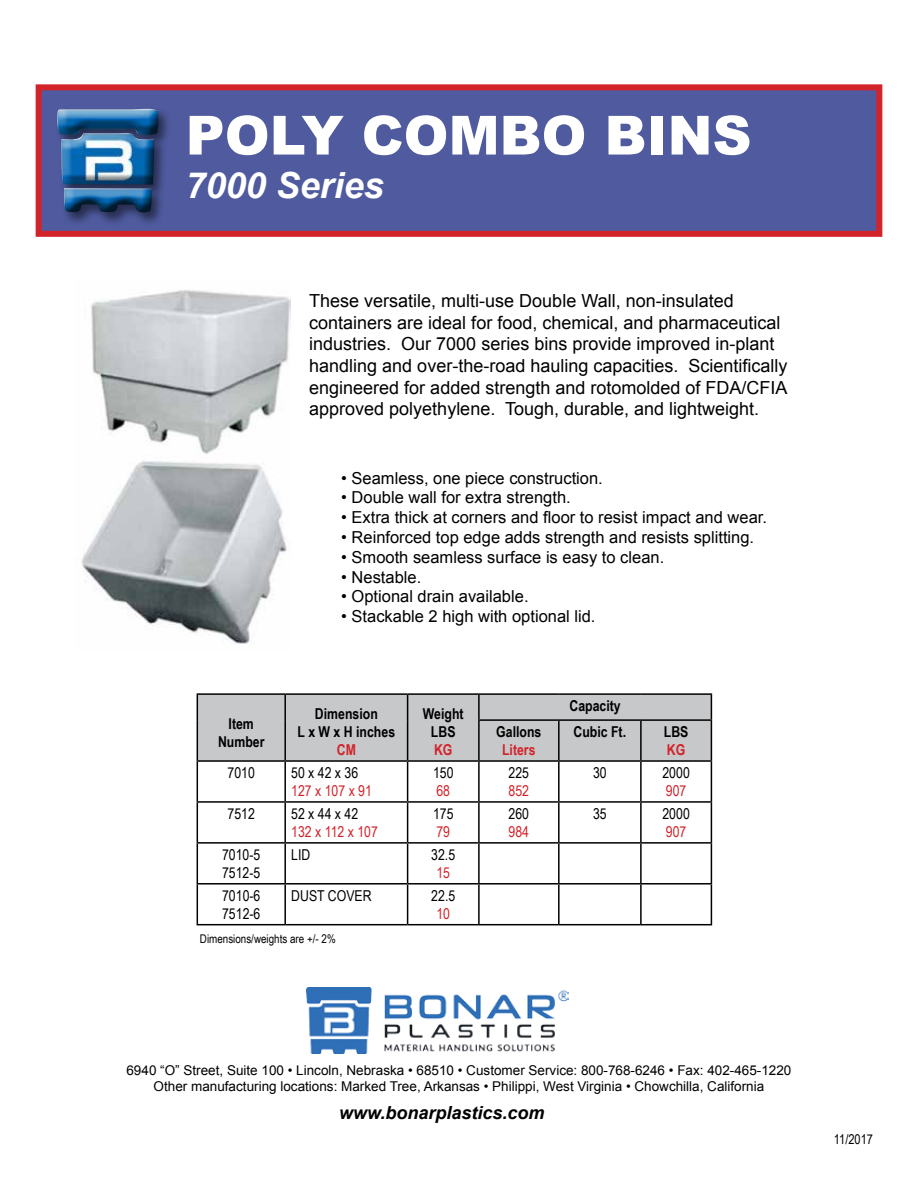
<style>
.page{position:relative;width:918px;height:1188px;background:#fff}
.page>*{position:absolute;margin:0;border:0;box-sizing:border-box;transform-origin:0 0}
.t1{font:900 54px "Arial";color:#fff}
.t2{font:italic 700 36px "Arial";color:#fff}
.t3{font:18px/21.6px "Arial";color:#000}
.t4{font:italic 700 18px "Arial";color:#000}
.t5{font:16.5px "Arial";color:#000}
.t6{font:15px/18px "Arial Narrow";color:#000}
.t7{font:700 15px/18px "Arial Narrow";color:#000;text-align:center}
.t8{font:15px "Arial Narrow";color:#d2232a}
.t9{font:700 15px "Arial Narrow";color:#d2232a}
.t10{font:13.5px/16.2px "Arial";color:#000;text-align:center}
.t11{font:13.5px "Arial Narrow";color:#000}
.t12{font:12px "Arial Narrow";color:#000}
</style>
<div class="page">
<div style="left:36px;top:84px;width:846px;height:153px;background:#4f5b9e;border:6px solid #d2232a"></div>
<hr style="left:197px;top:693px;width:88px;height:2px;background:#000">
<hr style="left:285px;top:693px;width:123px;height:2px;background:#000">
<hr style="left:408px;top:693px;width:71px;height:2px;background:#000">
<hr style="left:479px;top:693px;width:80px;height:2px;background:#000">
<hr style="left:559px;top:693px;width:82px;height:2px;background:#000">
<hr style="left:641px;top:693px;width:71px;height:2px;background:#000">
<div style="left:197px;top:694px;width:515px;height:66px;background:#c7c8ca"></div>
<hr style="left:197px;top:720px;width:1px;height:40px;background:#000">
<hr style="left:284px;top:720px;width:2px;height:40px;background:#000">
<hr style="left:407px;top:720px;width:1px;height:40px;background:#000">
<hr style="left:478px;top:719px;width:81px;height:2px;background:#000">
<hr style="left:478px;top:721px;width:2px;height:39px;background:#000">
<hr style="left:559px;top:719px;width:82px;height:2px;background:#000">
<hr style="left:558px;top:721px;width:2px;height:39px;background:#000">
<hr style="left:641px;top:719px;width:71px;height:2px;background:#000">
<hr style="left:640px;top:721px;width:2px;height:39px;background:#000">
<hr style="left:711px;top:721px;width:1px;height:39px;background:#000">
<hr style="left:197px;top:760px;width:88px;height:2px;background:#000">
<hr style="left:197px;top:762px;width:1px;height:39px;background:#000">
<hr style="left:285px;top:760px;width:123px;height:2px;background:#000">
<hr style="left:284px;top:762px;width:2px;height:39px;background:#000">
<hr style="left:408px;top:760px;width:71px;height:2px;background:#000">
<hr style="left:407px;top:762px;width:1px;height:39px;background:#000">
<hr style="left:479px;top:760px;width:80px;height:2px;background:#000">
<hr style="left:478px;top:762px;width:2px;height:39px;background:#000">
<hr style="left:559px;top:760px;width:82px;height:2px;background:#000">
<hr style="left:558px;top:762px;width:2px;height:39px;background:#000">
<hr style="left:641px;top:760px;width:71px;height:2px;background:#000">
<hr style="left:640px;top:762px;width:2px;height:39px;background:#000">
<hr style="left:711px;top:762px;width:1px;height:39px;background:#000">
<hr style="left:197px;top:801px;width:88px;height:2px;background:#000">
<hr style="left:197px;top:803px;width:1px;height:39px;background:#000">
<hr style="left:285px;top:801px;width:123px;height:2px;background:#000">
<hr style="left:284px;top:803px;width:2px;height:39px;background:#000">
<hr style="left:408px;top:801px;width:71px;height:2px;background:#000">
<hr style="left:407px;top:803px;width:1px;height:39px;background:#000">
<hr style="left:479px;top:801px;width:80px;height:2px;background:#000">
<hr style="left:478px;top:803px;width:2px;height:39px;background:#000">
<hr style="left:559px;top:801px;width:82px;height:2px;background:#000">
<hr style="left:558px;top:803px;width:2px;height:39px;background:#000">
<hr style="left:641px;top:801px;width:71px;height:2px;background:#000">
<hr style="left:640px;top:803px;width:2px;height:39px;background:#000">
<hr style="left:711px;top:803px;width:1px;height:39px;background:#000">
<hr style="left:197px;top:842px;width:88px;height:2px;background:#000">
<hr style="left:197px;top:844px;width:1px;height:39px;background:#000">
<hr style="left:285px;top:842px;width:123px;height:2px;background:#000">
<hr style="left:284px;top:844px;width:2px;height:39px;background:#000">
<hr style="left:408px;top:842px;width:71px;height:2px;background:#000">
<hr style="left:407px;top:844px;width:1px;height:39px;background:#000">
<hr style="left:479px;top:842px;width:80px;height:2px;background:#000">
<hr style="left:478px;top:844px;width:2px;height:39px;background:#000">
<hr style="left:559px;top:842px;width:82px;height:2px;background:#000">
<hr style="left:558px;top:844px;width:2px;height:39px;background:#000">
<hr style="left:641px;top:842px;width:71px;height:2px;background:#000">
<hr style="left:640px;top:844px;width:2px;height:39px;background:#000">
<hr style="left:711px;top:844px;width:1px;height:39px;background:#000">
<hr style="left:197px;top:883px;width:88px;height:2px;background:#000">
<hr style="left:197px;top:885px;width:1px;height:39px;background:#000">
<hr style="left:285px;top:883px;width:123px;height:2px;background:#000">
<hr style="left:284px;top:885px;width:2px;height:39px;background:#000">
<hr style="left:408px;top:883px;width:71px;height:2px;background:#000">
<hr style="left:407px;top:885px;width:1px;height:39px;background:#000">
<hr style="left:479px;top:883px;width:80px;height:2px;background:#000">
<hr style="left:478px;top:885px;width:2px;height:39px;background:#000">
<hr style="left:559px;top:883px;width:82px;height:2px;background:#000">
<hr style="left:558px;top:885px;width:2px;height:39px;background:#000">
<hr style="left:641px;top:883px;width:71px;height:2px;background:#000">
<hr style="left:640px;top:885px;width:2px;height:39px;background:#000">
<hr style="left:711px;top:885px;width:1px;height:39px;background:#000">
<hr style="left:197px;top:924px;width:88px;height:1px;background:#000">
<hr style="left:285px;top:924px;width:123px;height:1px;background:#000">
<hr style="left:408px;top:924px;width:71px;height:1px;background:#000">
<hr style="left:479px;top:924px;width:80px;height:1px;background:#000">
<hr style="left:559px;top:924px;width:82px;height:1px;background:#000">
<hr style="left:641px;top:924px;width:71px;height:1px;background:#000">
<div style="left:54px;top:107px;width:117px;height:120px;background:#000;opacity:.5"></div>
<div style="left:56px;top:108px;width:113px;height:106px;background:#000;opacity:.75"></div>
<img style="left:81px;top:290px;width:209px;height:354px">
<img style="left:307px;top:987px;width:262px;height:66px">
<h1 class="t1" style="left:186px;top:96px;width:567px">POLY COMBO BINS</h1>
<h2 class="t2" style="left:186px;top:162px;width:200px">7000 Series</h2>
<p class="t3" style="left:309px;top:290px;width:480px">These versatile, multi-use Double Wall, non-insulated containers are ideal for food, chemical, and pharmaceutical industries. Our 7000 series bins provide improved in-plant handling and over-the-road hauling capacities. Scientifically engineered for added strength and rotomolded of FDA/CFIA approved polyethylene. Tough, durable, and lightweight.</p>
<p class="t5" style="left:341px;top:467px;width:263px">• Seamless, one piece construction.</p>
<p class="t5" style="left:341px;top:487px;width:231px">• Double wall for extra strength.</p>
<p class="t5" style="left:341px;top:507px;width:427px">• Extra thick at corners and floor to resist impact and wear.</p>
<p class="t5" style="left:341px;top:526px;width:414px">• Reinforced top edge adds strength and resists splitting.</p>
<p class="t5" style="left:341px;top:546px;width:325px">• Smooth seamless surface is easy to clean.</p>
<p class="t5" style="left:341px;top:566px;width:82px">• Nestable.</p>
<p class="t5" style="left:341px;top:586px;width:189px">• Optional drain available.</p>
<p class="t5" style="left:341px;top:606px;width:256px">• Stackable 2 high with optional lid.</p>
<p class="t7" style="left:218px;top:714px;width:48px">Item<br>Number</p>
<p class="t7" style="left:298px;top:704px;width:99px">Dimension<br>L x W x H inches</p>
<p class="t9" style="left:337px;top:738px;width:21px">CM</p>
<p class="t7" style="left:423px;top:704px;width:42px">Weight<br>LBS</p>
<p class="t9" style="left:434px;top:738px;width:20px">KG</p>
<p class="t6" style="left:228px;top:763px;width:29px">7010</p>
<p class="t6" style="left:291px;top:763px;width:69px">50 x 42 x 36</p>
<p class="t8" style="left:291px;top:780px;width:82px">127 x 107 x 91</p>
<p class="t6" style="left:433px;top:763px;width:22px">150</p>
<p class="t8" style="left:436px;top:780px;width:15px">68</p>
<p class="t6" style="left:228px;top:804px;width:29px">7512</p>
<p class="t6" style="left:291px;top:804px;width:69px">52 x 44 x 42</p>
<p class="t8" style="left:291px;top:821px;width:88px">132 x 112 x 107</p>
<p class="t6" style="left:433px;top:804px;width:22px">175</p>
<p class="t8" style="left:436px;top:821px;width:15px">79</p>
<p class="t6" style="left:222px;top:845px;width:40px">7010-5<br>7512-5</p>
<p class="t6" style="left:291px;top:845px;width:21px">LID</p>
<p class="t6" style="left:431px;top:845px;width:25px">32.5</p>
<p class="t8" style="left:436px;top:861px;width:15px">15</p>
<p class="t6" style="left:222px;top:886px;width:40px">7010-6<br>7512-6</p>
<p class="t6" style="left:291px;top:886px;width:82px">DUST COVER</p>
<p class="t6" style="left:431px;top:886px;width:25px">22.5</p>
<p class="t8" style="left:436px;top:902px;width:15px">10</p>
<p class="t12" style="left:200px;top:930px;width:137px">Dimensions/weights are +/- 2%</p>
<p class="t7" style="left:570px;top:696px;width:53px">Capacity</p>
<p class="t7" style="left:496px;top:722px;width:47px">Gallons</p>
<p class="t9" style="left:502px;top:738px;width:35px">Liters</p>
<p class="t7" style="left:574px;top:722px;width:54px">Cubic Ft.</p>
<p class="t7" style="left:664px;top:722px;width:26px">LBS</p>
<p class="t9" style="left:667px;top:738px;width:20px">KG</p>
<p class="t6" style="left:509px;top:763px;width:22px">225</p>
<p class="t8" style="left:509px;top:780px;width:22px">852</p>
<p class="t6" style="left:593px;top:763px;width:15px">30</p>
<p class="t6" style="left:662px;top:763px;width:29px">2000</p>
<p class="t8" style="left:666px;top:780px;width:22px">907</p>
<p class="t6" style="left:509px;top:804px;width:22px">260</p>
<p class="t8" style="left:509px;top:821px;width:22px">984</p>
<p class="t6" style="left:593px;top:804px;width:15px">35</p>
<p class="t6" style="left:662px;top:804px;width:29px">2000</p>
<p class="t8" style="left:666px;top:821px;width:22px">907</p>
<p class="t10" style="left:126px;top:1062px;width:666px">6940 “O” Street, Suite 100 • Lincoln, Nebraska • 68510 • Customer Service: 800-768-6246 • Fax: 402-465-1220<br>Other manufacturing locations: Marked Tree, Arkansas • Philippi, West Virginia • Chowchilla, California</p>
<p class="t4" style="left:339px;top:1101px;width:207px">www.bonarplastics.com</p>
<p class="t11" style="left:834px;top:1129px;width:41px">11/2017</p>
</div>
